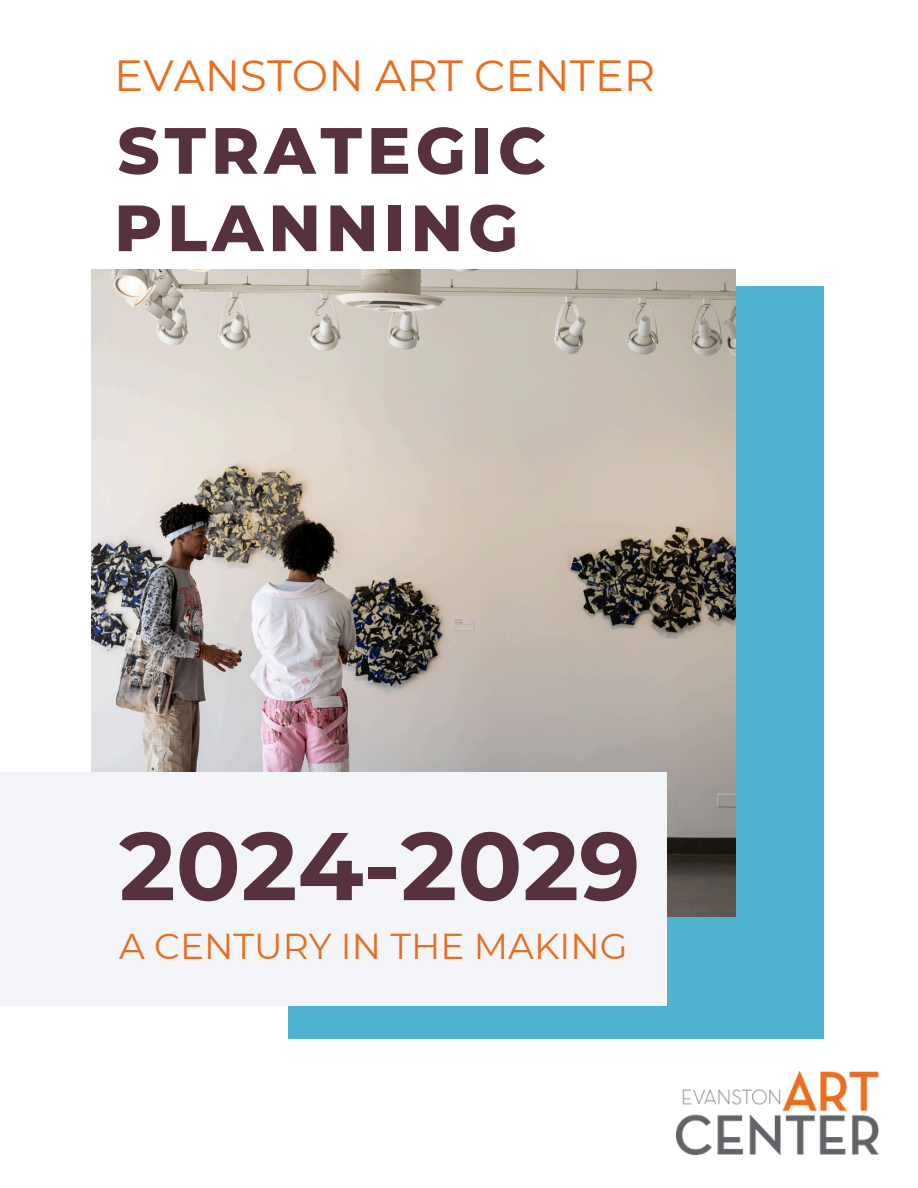
<style>
.page{position:relative;width:918px;height:1188px;background:#fff}
.page>*{position:absolute;margin:0;border:0;box-sizing:border-box;transform-origin:0 0}
.t1{font:700 96px "Montserrat";color:#58313e}
.t2{font:800 65.25px "Montserrat";letter-spacing:.075em;color:#58313e}
.t3{font:43.5px "Montserrat";color:#e86d1f}
.t4{font:36px "Montserrat";color:#e86d1f}
</style>
<div class="page">
<div style="left:289px;top:287px;width:535px;height:751px;background:#4fb3cf"></div>
<img style="left:676px;top:1072px;width:203px;height:82px">
<img style="left:92px;top:269px;width:643px;height:647px">
<div style="left:0;top:772px;width:667px;height:234px;background:#f3f5f9"></div>
<h1 class="t3" style="left:114px;top:49px;width:543px">EVANSTON ART CENTER</h1>
<p class="t2" style="left:117px;top:111px;width:430px">STRATEGIC</p>
<p class="t2" style="left:114px;top:188px;width:406px">PLANNING</p>
<h2 class="t1" style="left:119px;top:807px;width:523px">2024-2029</h2>
<h2 class="t4" style="left:119px;top:924px;width:510px">A CENTURY IN THE MAKING</h2>
</div>
